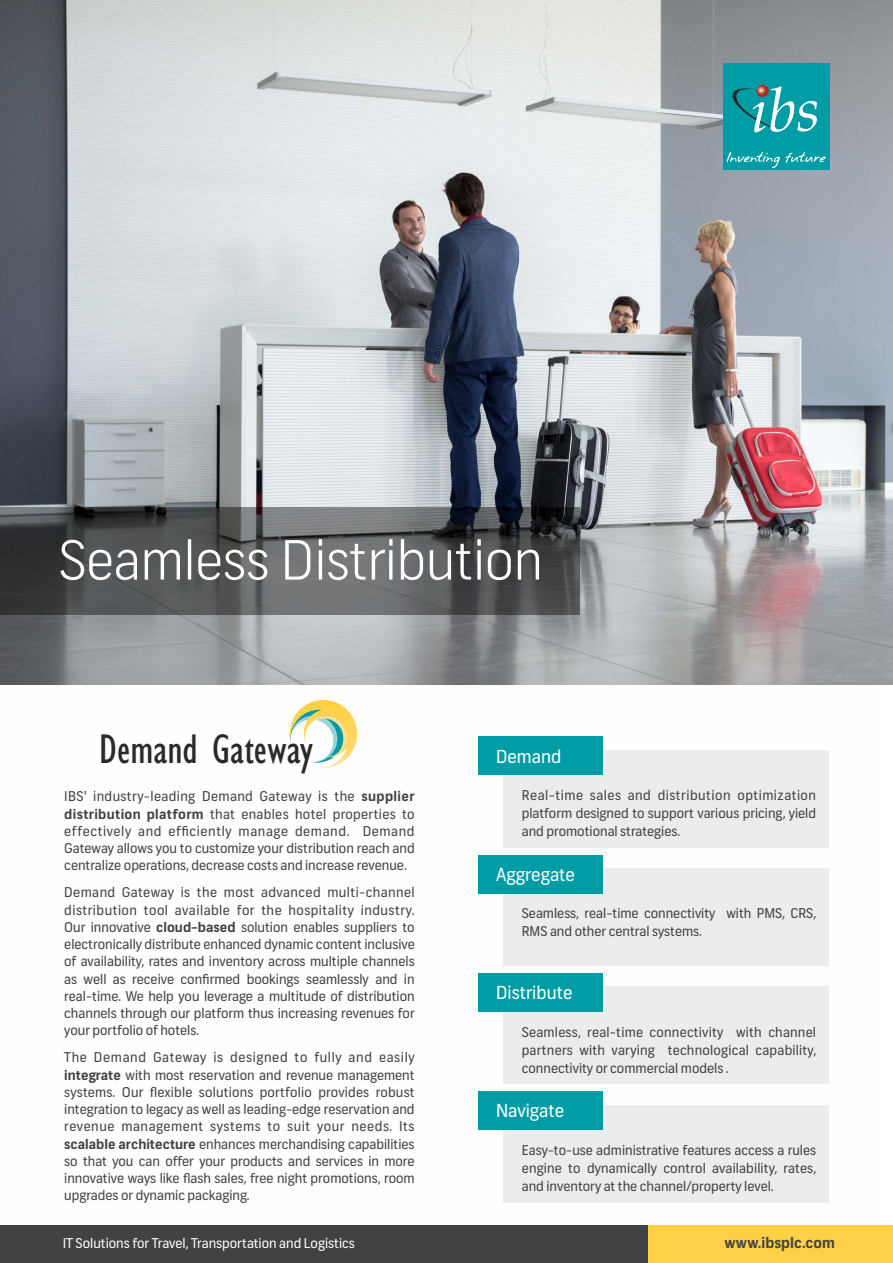
<style>
.page{position:relative;width:893px;height:1263px;background:#fff}
.page>*{position:absolute;margin:0;border:0;box-sizing:border-box;transform-origin:0 0}
.t1{font:300 54px "Frank";color:#fefefe}
.t2{font:condensed 42.75px "Gill Sans";color:#2b2a29}
.t3{font:18px "Frank";color:#fefefe}
.t4{font:700 14.7px "Frank";color:#434242}
.t5{font:13.5px/17.2px "Frank";color:#434242;text-align:justify}
.t6{font:13.5px "Frank";color:#fefefe}
.s1{font-weight:700}
</style>
<div class="page">
<img style="left:0;top:0;width:893px;height:685px">
<div style="left:0;top:507px;width:579px;height:108px;background:#2b2a29;opacity:.5"></div>
<div style="left:723px;top:64px;width:106px;height:106px;background:#009ca5"></div>
<svg style="left:727px;top:152px;width:99px;height:16px"></svg>
<svg style="left:715px;top:83px;width:102px;height:51px"></svg>
<div style="left:0;top:1225px;width:648px;height:38px;background:#434242"></div>
<div style="left:648px;top:1225px;width:245px;height:38px;background:#fed046"></div>
<div style="left:504px;top:750px;width:325px;height:98px;background:#ebecec"></div>
<svg style="left:290px;top:700px;width:67px;height:68px"></svg>
<div style="left:478px;top:737px;width:124px;height:38px;background:#009ca5"></div>
<div style="left:504px;top:868px;width:325px;height:98px;background:#ebecec"></div>
<div style="left:478px;top:855px;width:124px;height:38px;background:#009ca5"></div>
<div style="left:504px;top:986px;width:325px;height:98px;background:#ebecec"></div>
<div style="left:478px;top:973px;width:124px;height:38px;background:#009ca5"></div>
<div style="left:504px;top:1105px;width:325px;height:97px;background:#ebecec"></div>
<div style="left:478px;top:1091px;width:124px;height:38px;background:#009ca5"></div>
<h1 class="t1" style="left:59px;top:539px;width:485px">Seamless Distribution</h1>
<h2 class="t2" style="left:99px;top:734px;width:215px">Demand Gateway</h2>
<p class="t5" style="left:64px;top:789px;width:352px">IBS' industry-leading Demand Gateway is the <span class="s1">supplier distribution platform</span> that enables hotel properties to effectively and efficiently manage demand. Demand Gateway allows you to customize your distribution reach and centralize operations, decrease costs and increase revenue.</p>
<p class="t5" style="left:64px;top:885px;width:352px">Demand Gateway is the most advanced multi-channel distribution tool available for the hospitality industry.<br>Our innovative <span class="s1">cloud-based</span> solution enables suppliers to electronically distribute enhanced dynamic content inclusive of availability, rates and inventory across multiple channels as well as receive confirmed bookings seamlessly and in real-time. We help you leverage a multitude of distribution channels through our platform thus increasing revenues for your portfolio of hotels.</p>
<p class="t5" style="left:64px;top:1050px;width:352px">The Demand Gateway is designed to fully and easily <span class="s1">integrate</span> with most reservation and revenue management systems. Our flexible solutions portfolio provides robust integration to legacy as well as leading-edge reservation and revenue management systems to suit your needs. Its <span class="s1">scalable architecture</span> enhances merchandising capabilities so that you can offer your products and services in more innovative ways like flash sales, free night promotions, room upgrades or dynamic packaging.</p>
<h3 class="t3" style="left:496px;top:749px;width:67px">Demand</h3>
<p class="t5" style="left:522px;top:788px;width:296px;line-height:18px">Real-time sales and distribution optimization platform designed to support various pricing, yield and promotional strategies.</p>
<h3 class="t3" style="left:496px;top:867px;width:80px">Aggregate</h3>
<p class="t5" style="left:522px;top:906px;width:296px;line-height:18px">Seamless, real-time connectivity with PMS, CRS,<br>RMS and other central systems.</p>
<h3 class="t3" style="left:496px;top:985px;width:78px">Distribute</h3>
<p class="t5" style="left:522px;top:1024px;width:296px;line-height:18px">Seamless, real-time connectivity with channel partners with varying technological capability, connectivity or commercial models .</p>
<h3 class="t3" style="left:496px;top:1103px;width:70px">Navigate</h3>
<p class="t5" style="left:522px;top:1142px;width:296px;line-height:18px">Easy-to-use administrative features access a rules engine to dynamically control availability, rates, and inventory at the channel/property level.</p>
<p class="t6" style="left:63px;top:1237px;width:294px">IT Solutions for Travel, Transportation and Logistics</p>
<p class="t4" style="left:724px;top:1237px;width:112px">www.ibsplc.com</p>
</div>
